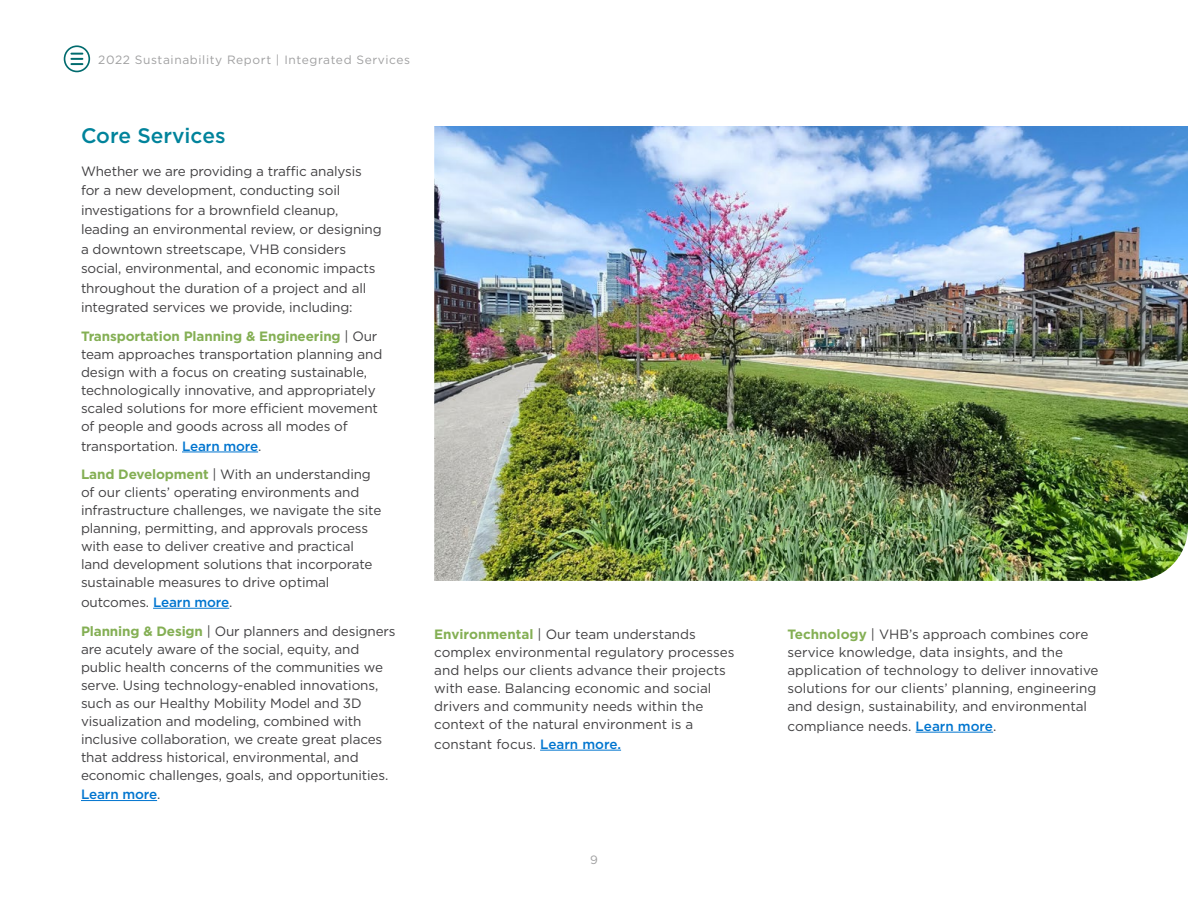
<style>
.page{position:relative;width:1188px;height:918px;background:#fff}
.page>*{position:absolute;margin:0;border:0;box-sizing:border-box;transform-origin:0 0}
.t1{font:500 21px "Gotham";color:#00839b}
.t2{font:13.5px/18px "Gotham";letter-spacing:-.01em;color:#414042}
.t3{font:500 13.5px "Gotham";letter-spacing:-.01em;color:#0075cf}
.t4{font:12px "Gotham";letter-spacing:.05em;color:#a0a0a1}
.s1{font-weight:700;color:#84af54}
.s2{font-weight:500;color:#0075cf}
.s3{font-weight:400;color:#414042}
</style>
<div class="page">
<svg style="left:71px;top:53px;width:11px;height:12px"></svg>
<div style="left:64px;top:45px;width:26px;height:27px;border:2px solid #006b6e;border-radius:50%"></div>
<hr style="left:182px;top:452px;width:76px;height:1px;background:#0075cf">
<hr style="left:153px;top:608px;width:76px;height:1px;background:#0075cf">
<hr style="left:81px;top:800px;width:76px;height:1px;background:#0075cf">
<hr style="left:540px;top:750px;width:81px;height:1px;background:#0075cf">
<hr style="left:916px;top:732px;width:77px;height:1px;background:#0075cf">
<img style="left:434px;top:126px;width:754px;height:455px">
<p class="t4" style="left:98px;top:52px;width:313px">2022 Sustainability Report | Integrated Services</p>
<h1 class="t1" style="left:81px;top:122px;width:146px">Core Services</h1>
<p class="t2" style="left:81px;top:161px;width:302px;line-height:19.5px">Whether we are providing a traffic analysis for a new development, conducting soil investigations for a brownfield cleanup, leading an environmental review, or designing a downtown streetscape, VHB considers social, environmental, and economic impacts throughout the duration of a project and all integrated services we provide, including:</p>
<p class="t2" style="left:81px;top:327px;width:303px"><span class="s1">Transportation Planning &amp; Engineering</span> | Our team approaches transportation planning and design with a focus on creating sustainable, technologically innovative, and appropriately scaled solutions for more efficient movement of people and goods across all modes of</p>
<p class="t2" style="left:81px;top:431px;width:291px;line-height:28.8px">transportation. <span class="s2">Learn more</span>.<br><span class="s1">Land Development</span> | With an understanding</p>
<p class="t2" style="left:81px;top:483px;width:302px">of our clients’ operating environments and infrastructure challenges, we navigate the site planning, permitting, and approvals process with ease to deliver creative and practical land development solutions that incorporate sustainable measures to drive optimal</p>
<p class="t2" style="left:81px;top:587px;width:316px;line-height:28.8px">outcomes. <span class="s2">Learn more</span>.<br><span class="s1">Planning &amp; Design</span> | Our planners and designers</p>
<p class="t2" style="left:81px;top:640px;width:309px">are acutely aware of the social, equity, and public health concerns of the communities we serve. Using technology-enabled innovations, such as our Healthy Mobility Model and 3D visualization and modeling, combined with inclusive collaboration, we create great places that address historical, environmental, and economic challenges, goals, and opportunities.</p>
<p class="t3" style="left:81px;top:785px;width:81px">Learn more<span class="s3">.</span></p>
<p class="t2" style="left:434px;top:625px;width:302px"><span class="s1">Environmental</span> | Our team understands complex environmental regulatory processes and helps our clients advance their projects with ease. Balancing economic and social drivers and community needs within the context of the natural environment is a</p>
<p class="t2" style="left:434px;top:735px;width:188px">constant focus. <span class="s2">Learn more.</span></p>
<p class="t4" style="left:590px;top:852px;width:9px">9</p>
<p class="t2" style="left:788px;top:625px;width:313px"><span class="s1">Technology</span> | VHB’s approach combines core service knowledge, data insights, and the application of technology to deliver innovative solutions for our clients’ planning, engineering and design, sustainability, and environmental</p>
<p class="t2" style="left:788px;top:717px;width:210px">compliance needs. <span class="s2">Learn more</span>.</p>
</div>
